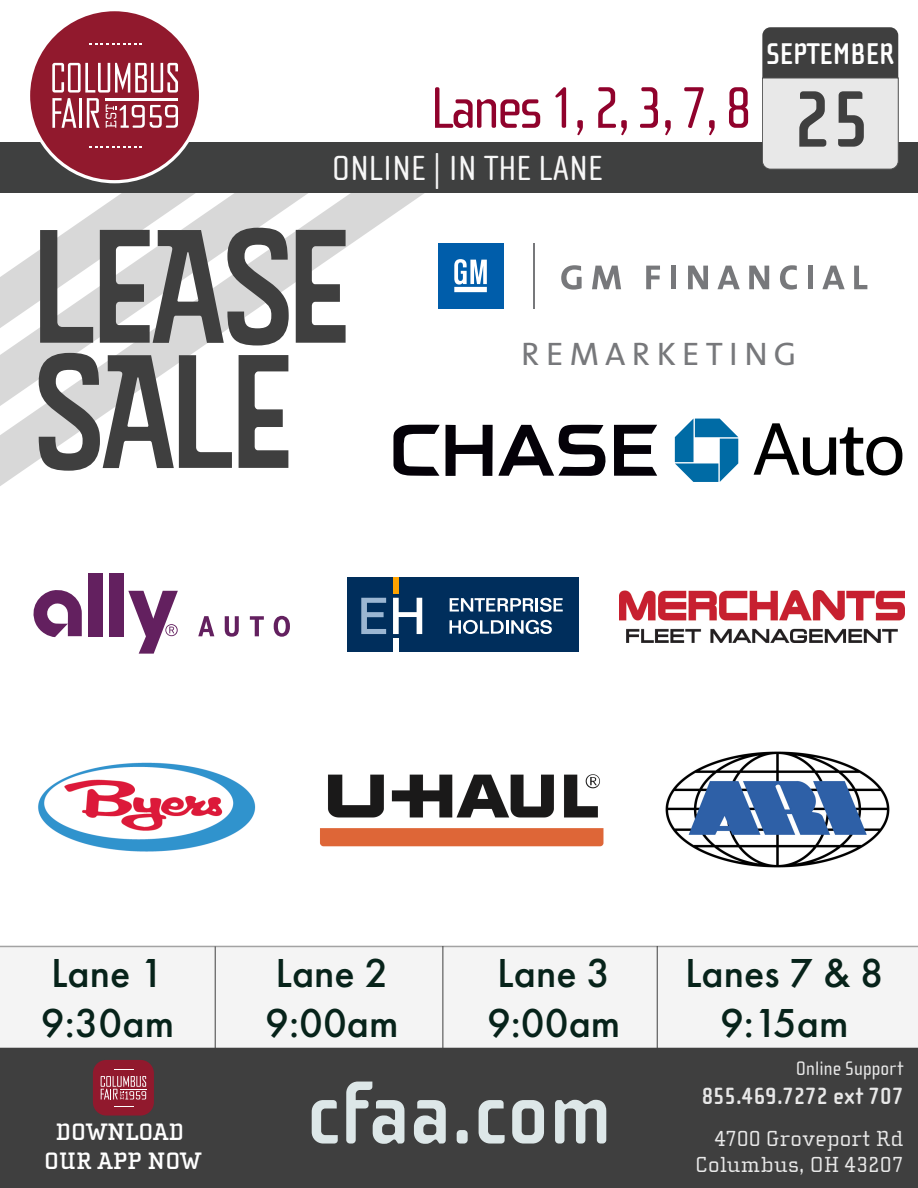
<style>
.page{position:relative;width:918px;height:1188px;background:#fff}
.page>*{position:absolute;margin:0;border:0;box-sizing:border-box;transform-origin:0 0}
.t1{font:154.35px/125.2px "Kon Tiki JF Aloha";color:#3f3f3f;scale:.91 1}
.t2{font:700 91.65px "Cholla Sans";color:#dde7e8}
.t3{font:700 81.9px "Cholla Sans OT";color:#3f3f3f}
.t4{font:60px "Cholla Sans";letter-spacing:-.05em;color:#90022c}
.t5{font:500 42px/50.4px "Futura PT";color:#07231a}
.t6{font:36px "Cholla Sans";color:#f7f7f7}
.t7{font:32.7px "GM Sans";letter-spacing:.19em;color:#77787b}
.t8{font:700 30.75px "Cholla Sans OT";color:#fff}
.t9{font:700 24.3px/28.8px "Cholla Slab";color:#fff;text-align:center}
.t10{font:700 24.15px "Cholla Sans";letter-spacing:.005em;color:#e8e8e8}
.t11{font:22.35px/26.8px "Cholla Slab";letter-spacing:.025em;color:#e8e8e8;text-align:right}
.t12{font:20.1px "Cholla Sans";color:#e8e8e8}
</style>
<div class="page">
<div style="left:0;top:946px;width:918px;height:103px;background:#f4f4f4"></div>
<svg style="left:0;top:193px;width:434px;height:293px"></svg>
<div style="left:0;top:1049px;width:918px;height:139px;background:#3f3f3f"></div>
<div style="left:0;top:142px;width:918px;height:51px;background:#3f4040"></div>
<div style="left:27px;top:8px;width:175px;height:175px;background:#fff;border-radius:50%"></div>
<div style="left:30px;top:11px;width:169px;height:169px;background:#91192d;border-radius:50%"></div>
<svg style="left:0;top:146px;width:212px;height:202px"></svg>
<svg style="left:52px;top:63px;width:126px;height:65px"></svg>
<svg style="left:90px;top:43px;width:52px;height:1px"></svg>
<img style="left:665px;top:751px;width:224px;height:116px">
<div style="left:93px;top:1060px;width:61px;height:56px;background:#91192d;border-radius:13px"></div>
<svg style="left:114px;top:1106px;width:19px;height:1px"></svg>
<svg style="left:101px;top:1076px;width:45px;height:24px"></svg>
<svg style="left:114px;top:1069px;width:19px;height:1px"></svg>
<img style="left:320px;top:774px;width:284px;height:73px">
<img style="left:619px;top:591px;width:286px;height:51px">
<div style="left:110px;top:573px;width:14px;height:63px;background:#63205f"></div>
<div style="left:88px;top:573px;width:15px;height:63px;background:#63205f"></div>
<svg style="left:33px;top:590px;width:49px;height:47px"></svg>
<svg style="left:128px;top:591px;width:50px;height:63px"></svg>
<svg style="left:198px;top:616px;width:16px;height:20px"></svg>
<svg style="left:225px;top:616px;width:14px;height:21px"></svg>
<svg style="left:250px;top:616px;width:14px;height:20px"></svg>
<svg style="left:274px;top:616px;width:16px;height:21px"></svg>
<div style="left:347px;top:577px;width:232px;height:75px;background:#002e5c"></div>
<svg style="left:361px;top:598px;width:25px;height:36px"></svg>
<svg style="left:393px;top:598px;width:29px;height:36px"></svg>
<div style="left:393px;top:638px;width:6px;height:14px;background:#fff"></div>
<div style="left:393px;top:577px;width:6px;height:16px;background:#ffa300"></div>
<svg style="left:450px;top:598px;width:113px;height:14px"></svg>
<svg style="left:450px;top:620px;width:102px;height:14px"></svg>
<img style="left:38px;top:762px;width:218px;height:90px">
<svg style="left:614px;top:425px;width:43px;height:51px"></svg>
<svg style="left:393px;top:425px;width:47px;height:51px"></svg>
<svg style="left:446px;top:425px;width:160px;height:51px"></svg>
<svg style="left:675px;top:419px;width:63px;height:63px"></svg>
<svg style="left:754px;top:423px;width:148px;height:53px"></svg>
<svg style="left:762px;top:27px;width:136px;height:142px"></svg>
<svg style="left:561px;top:265px;width:21px;height:25px"></svg>
<svg style="left:592px;top:266px;width:29px;height:23px"></svg>
<svg style="left:646px;top:266px;width:14px;height:23px"></svg>
<div style="left:671px;top:266px;width:5px;height:23px;background:#77787b"></div>
<svg style="left:688px;top:266px;width:20px;height:23px"></svg>
<svg style="left:717px;top:266px;width:23px;height:23px"></svg>
<svg style="left:749px;top:266px;width:20px;height:23px"></svg>
<svg style="left:780px;top:265px;width:17px;height:25px"></svg>
<div style="left:808px;top:266px;width:5px;height:23px;background:#77787b"></div>
<svg style="left:822px;top:266px;width:23px;height:23px"></svg>
<svg style="left:854px;top:266px;width:13px;height:23px"></svg>
<hr style="left:533px;top:243px;width:1px;height:65px;background:#77787b">
<div style="left:438px;top:243px;width:65px;height:65px;background:#005daa"></div>
<svg style="left:454px;top:259px;width:33px;height:33px"></svg>
<h3 class="t4" style="left:430px;top:75px;width:323px">Lanes 1, 2, 3, 7, 8</h3>
<p class="t6" style="left:332px;top:148px;width:272px">ONLINE | IN THE LANE</p>
<p class="t8" style="left:766px;top:37px;width:129px">SEPTEMBER</p>
<h3 class="t3" style="left:793px;top:75px;width:79px">25</h3>
<h1 class="t1" style="left:35px;top:225px;width:345px">LEASE<br>SALE</h1>
<p class="t7" style="left:521px;top:335px;width:277px">REMARKETING</p>
<p class="t5" style="left:41px;top:948px;width:135px">Lane 1<br>9:30am</p>
<p class="t5" style="left:685px;top:948px;width:200px;text-align:center">Lanes 7 &amp; 8<br>9:15am</p>
<p class="t5" style="left:265px;top:948px;width:135px">Lane 2<br>9:00am</p>
<p class="t5" style="left:487px;top:948px;width:135px">Lane 3<br>9:00am</p>
<p class="t9" style="left:44px;top:1118px;width:159px">DOWNLOAD<br>OUR APP NOW</p>
<h2 class="t2" style="left:306px;top:1063px;width:307px">cfaa.com</h2>
<p class="t12" style="left:796px;top:1057px;width:109px">Online Support</p>
<p class="t10" style="left:702px;top:1083px;width:203px">855.469.7272 ext 707</p>
<p class="t11" style="left:695px;top:1125px;width:210px">4700 Groveport Rd<br>Columbus, OH 43207</p>
</div>
